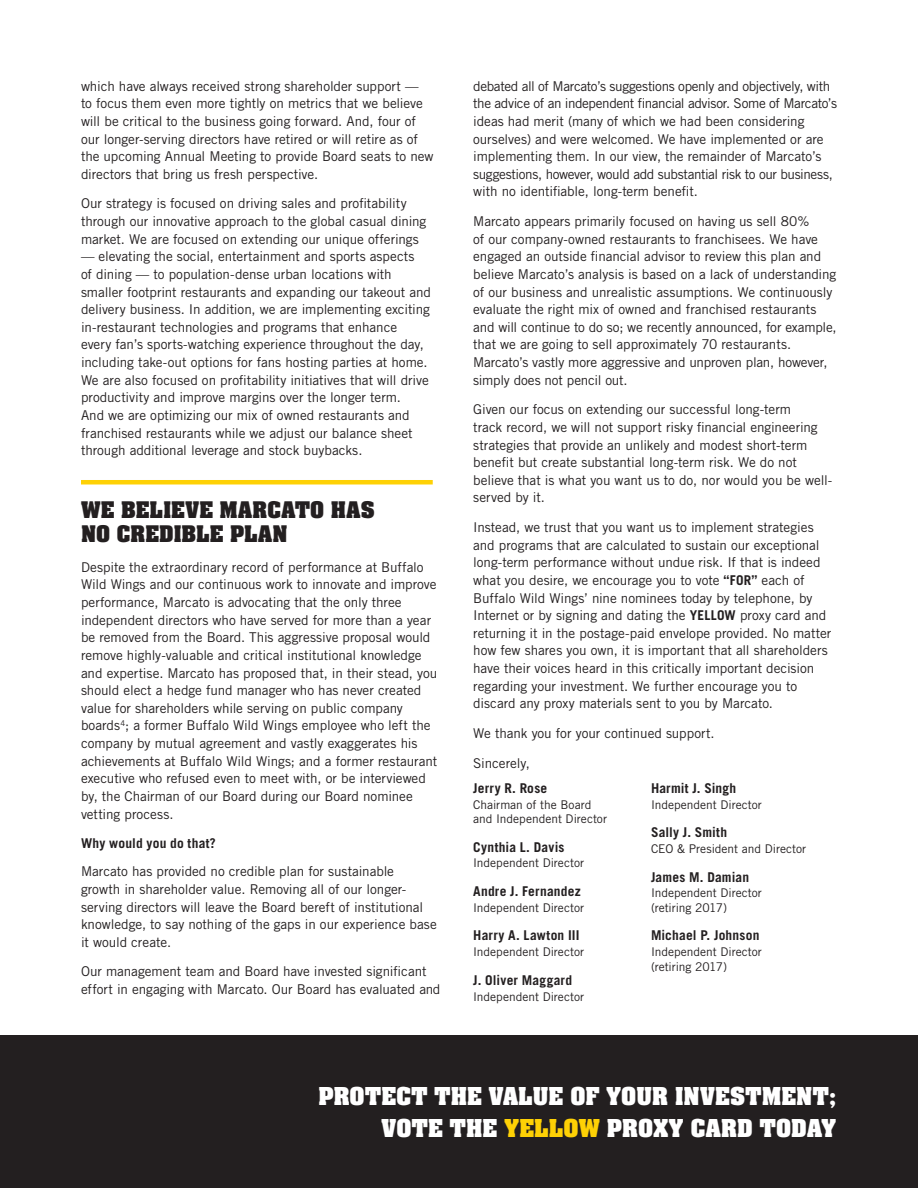
<style>
.page{position:relative;width:918px;height:1188px;background:#fff}
.page>*{position:absolute;margin:0;border:0;box-sizing:border-box;transform-origin:0 0}
.Header__Level_1{font:700 21px "Aachen Std";letter-spacing:.01em;color:#fff}
.t1{font:700 19.5px/24px "Aachen Std";letter-spacing:.01em;color:#231f20}
.t2{font:13.5px/17.7px "Trade Gothic LT Std";letter-spacing:-.005em;color:#231f20}
.t3{font:700 13.5px "Trade Gothic LT Std";letter-spacing:.015em;color:#231f20}
.t4{font:12px/14.4px "Trade Gothic LT Std";color:#231f20}
.s1{font-weight:700}
.s2{color:#fed105}
</style>
<div class="page">
<hr style="left:81px;top:480px;width:352px;height:4px;background:#fed105">
<div style="left:0;top:1036px;width:918px;height:152px;background:#231f20"></div>
<p class="t2" style="left:81px;top:77px;width:354px">which have always received strong shareholder support —<br>to focus them even more tightly on metrics that we believe will be critical to the business going forward. And, four of our longer-serving directors have retired or will retire as of the upcoming Annual Meeting to provide Board seats to new directors that bring us fresh perspective.</p>
<p class="t2" style="left:81px;top:195px;width:347px">Our strategy is focused on driving sales and profitability through our innovative approach to the global casual dining market. We are focused on extending our unique offerings</p>
<p class="t2" style="left:81px;top:248px;width:352px">— elevating the social, entertainment and sports aspects<br>of dining — to population-dense urban locations with smaller footprint restaurants and expanding our takeout and delivery business. In addition, we are implementing exciting in-restaurant technologies and programs that enhance<br>every fan’s sports-watching experience throughout the day, including take-out options for fans hosting parties at home.<br>We are also focused on profitability initiatives that will drive productivity and improve margins over the longer term.<br>And we are optimizing our mix of owned restaurants and franchised restaurants while we adjust our balance sheet through additional leverage and stock buybacks.</p>
<p class="t1" style="left:81px;top:498px;width:295px">WE BELIEVE MARCATO HAS<br>NO CREDIBLE PLAN</p>
<p class="t2" style="left:81px;top:558px;width:358px">Despite the extraordinary record of performance at Buffalo Wild Wings and our continuous work to innovate and improve performance, Marcato is advocating that the only three independent directors who have served for more than a year be removed from the Board. This aggressive proposal would remove highly-valuable and critical institutional knowledge and expertise. Marcato has proposed that, in their stead, you should elect a hedge fund manager who has never created value for shareholders while serving on public company boards<sup>4</sup>; a former Buffalo Wild Wings employee who left the company by mutual agreement and vastly exaggerates his achievements at Buffalo Wild Wings; and a former restaurant executive who refused even to meet with, or be interviewed by, the Chairman of our Board during our Board nominee vetting process.</p>
<p class="t3" style="left:81px;top:835px;width:136px">Why would you do that?</p>
<p class="t2" style="left:81px;top:863px;width:357px">Marcato has provided no credible plan for sustainable<br>growth in shareholder value. Removing all of our longer&shy;serving directors will leave the Board bereft of institutional knowledge, to say nothing of the gaps in our experience base it would create.</p>
<p class="t2" style="left:81px;top:963px;width:361px">Our management team and Board have invested significant effort in engaging with Marcato. Our Board has evaluated and</p>
<p class="t2" style="left:473px;top:77px;width:365px">debated all of Marcato’s suggestions openly and objectively, with the advice of an independent financial advisor. Some of Marcato’s ideas had merit (many of which we had been considering ourselves) and were welcomed. We have implemented or are implementing them. In our view, the remainder of Marcato’s suggestions, however, would add substantial risk to our business, with no identifiable, long-term benefit.</p>
<p class="t2" style="left:473px;top:212px;width:365px">Marcato appears primarily focused on having us sell 80%<br>of our company-owned restaurants to franchisees. We have engaged an outside financial advisor to review this plan and believe Marcato’s analysis is based on a lack of understanding of our business and unrealistic assumptions. We continuously evaluate the right mix of owned and franchised restaurants and will continue to do so; we recently announced, for example, that we are going to sell approximately 70 restaurants.<br>Marcato’s vastly more aggressive and unproven plan, however, simply does not pencil out.</p>
<p class="t2" style="left:473px;top:401px;width:361px">Given our focus on extending our successful long-term<br>track record, we will not support risky financial engineering strategies that provide an unlikely and modest short-term benefit but create substantial long-term risk. We do not believe that is what you want us to do, nor would you be well&shy;served by it.</p>
<p class="t2" style="left:473px;top:518px;width:360px">Instead, we trust that you want us to implement strategies and programs that are calculated to sustain our exceptional long-term performance without undue risk. If that is indeed what you desire, we encourage you to vote <span class="s1">“FOR”</span> each of Buffalo Wild Wings’ nine nominees today by telephone, by Internet or by signing and dating the <span class="s1">YELLOW</span> proxy card and returning it in the postage-paid envelope provided. No matter how few shares you own, it is important that all shareholders have their voices heard in this critically important decision regarding your investment. We further encourage you to discard any proxy materials sent to you by Marcato.</p>
<p class="t2" style="left:473px;top:724px;width:243px">We thank you for your continued support.</p>
<p class="t2" style="left:473px;top:754px;width:58px">Sincerely,</p>
<p class="t3" style="left:473px;top:780px;width:76px">Jerry R. Rose</p>
<p class="t4" style="left:473px;top:797px;width:135px">Chairman of the Board and Independent Director</p>
<p class="t3" style="left:473px;top:838px;width:93px">Cynthia L. Davis</p>
<p class="t4" style="left:473px;top:856px;width:112px">Independent Director</p>
<p class="t3" style="left:473px;top:883px;width:109px">Andre J. Fernandez</p>
<p class="t4" style="left:473px;top:900px;width:112px">Independent Director</p>
<p class="t3" style="left:473px;top:927px;width:108px">Harry A. Lawton III</p>
<p class="t4" style="left:473px;top:945px;width:112px">Independent Director</p>
<p class="t3" style="left:473px;top:972px;width:100px">J. Oliver Maggard</p>
<p class="t4" style="left:473px;top:989px;width:112px">Independent Director</p>
<p class="t3" style="left:651px;top:780px;width:87px">Harmit J. Singh</p>
<p class="t4" style="left:651px;top:797px;width:112px">Independent Director</p>
<p class="t3" style="left:651px;top:824px;width:78px">Sally J. Smith</p>
<p class="t4" style="left:651px;top:841px;width:157px">CEO &amp; President and Director</p>
<p class="t3" style="left:651px;top:868px;width:100px">James M. Damian</p>
<p class="t4" style="left:651px;top:886px;width:112px">Independent Director (retiring 2017)</p>
<p class="t3" style="left:651px;top:927px;width:110px">Michael P. Johnson</p>
<p class="t4" style="left:651px;top:945px;width:112px">Independent Director (retiring 2017)</p>
<p class="Header__Level_1" style="left:318px;top:1081px;width:519px">PROTECT THE VALUE OF YOUR INVESTMENT;</p>
<p class="Header__Level_1" style="left:381px;top:1113px;width:456px">VOTE THE <span class="s2">YELLOW</span> PROXY CARD TODAY</p>
</div>
